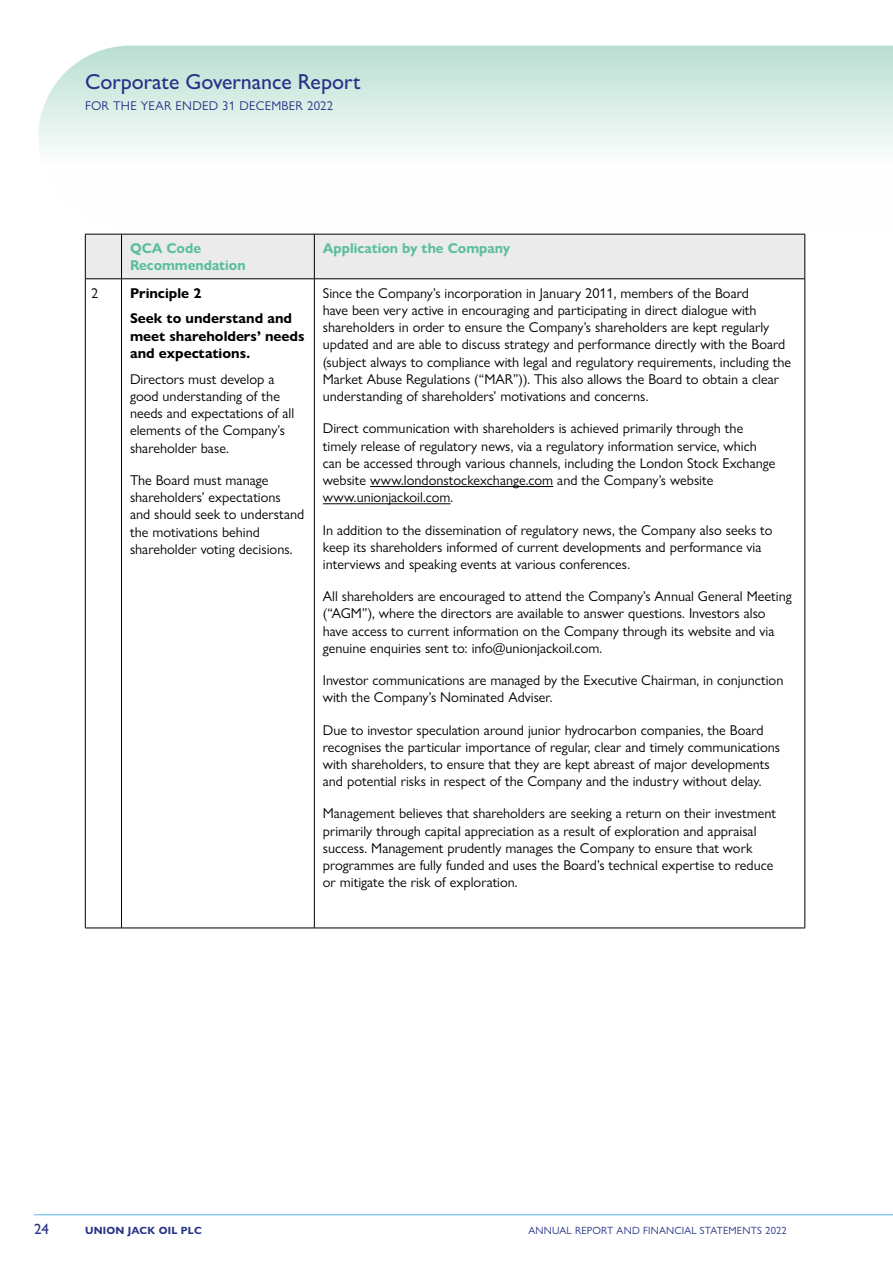
<style>
.page{position:relative;width:893px;height:1263px;background:#fff}
.page>*{position:absolute;margin:0;border:0;box-sizing:border-box;transform-origin:0 0}
.t1{font:500 21.75px "Gill Sans Nova";color:#263286}
.t2{font:500 15px "Gill Sans Nova";color:#263286}
.t3{font:14.25px/17.2px "Gill Sans Nova";color:#000}
.t4{font:700 14.25px/25.8px "Gill Sans Nova";color:#000}
.t5{font:700 14.25px/17.2px "Gill Sans Nova";color:#5abe9d}
.t6{font:12.75px "Gill Sans Nova";letter-spacing:.02em;color:#263286}
.t7{font:10.5px "Gill Sans Nova";letter-spacing:.02em;color:#263286}
.t8{font:700 10.5px "Gill Sans Nova";letter-spacing:.02em;color:#263286}
</style>
<div class="page">
<svg style="left:38px;top:46px;width:855px;height:105px;background:#d7ece5"></svg>
<hr style="left:34px;top:1214px;width:859px;height:1px;background:#58b6e7">
<div style="left:86px;top:235px;width:719px;height:44px;background:#ebebec"></div>
<hr style="left:85px;top:234px;width:36px;height:1px;background:#000">
<hr style="left:85px;top:234px;width:1px;height:45px;background:#000">
<hr style="left:122px;top:234px;width:192px;height:1px;background:#000">
<hr style="left:121px;top:234px;width:1px;height:45px;background:#000">
<hr style="left:314px;top:234px;width:491px;height:1px;background:#000">
<hr style="left:314px;top:234px;width:1px;height:45px;background:#000">
<hr style="left:805px;top:234px;width:1px;height:45px;background:#000">
<hr style="left:85px;top:279px;width:36px;height:1px;background:#000">
<hr style="left:122px;top:279px;width:192px;height:1px;background:#000">
<hr style="left:314px;top:279px;width:491px;height:1px;background:#000">
<hr style="left:85px;top:279px;width:1px;height:649px;background:#000">
<hr style="left:121px;top:279px;width:1px;height:649px;background:#000">
<hr style="left:314px;top:279px;width:1px;height:649px;background:#000">
<hr style="left:805px;top:279px;width:1px;height:649px;background:#000">
<hr style="left:85px;top:928px;width:36px;height:1px;background:#000">
<hr style="left:122px;top:928px;width:192px;height:1px;background:#000">
<hr style="left:314px;top:928px;width:491px;height:1px;background:#000">
<hr style="left:370px;top:486px;width:183px;height:1px;background:#000">
<hr style="left:323px;top:503px;width:127px;height:1px;background:#000">
<h1 class="t1" style="left:85px;top:69px;width:277px">Corporate Governance Report</h1>
<p class="t6" style="left:85px;top:98px;width:250px">FOR THE YEAR ENDED 31 DECEMBER 2022</p>
<p class="t5" style="left:130px;top:240px;width:117px">QCA Code<br>Recommendation</p>
<p class="t5" style="left:323px;top:240px;width:189px">Application by the Company</p>
<p class="t3" style="left:91px;top:284px;width:9px">2</p>
<p class="t4" style="left:130px;top:280px;width:164px">Principle 2<br>Seek to understand and</p>
<p class="t4" style="left:130px;top:327px;width:176px;line-height:17.2px">meet shareholders’ needs and expectations.</p>
<p class="t3" style="left:130px;top:370px;width:166px">Directors must develop a good understanding of the needs and expectations of all elements of the Company’s shareholder base.</p>
<p class="t3" style="left:130px;top:471px;width:176px">The Board must manage shareholders’ expectations and should seek to understand the motivations behind shareholder voting decisions.</p>
<p class="t3" style="left:323px;top:284px;width:470px">Since the Company’s incorporation in January 2011, members of the Board<br>have been very active in encouraging and participating in direct dialogue with shareholders in order to ensure the Company’s shareholders are kept regularly updated and are able to discuss strategy and performance directly with the Board (subject always to compliance with legal and regulatory requirements, including the Market Abuse Regulations (“MAR”)). This also allows the Board to obtain a clear understanding of shareholders’ motivations and concerns.</p>
<p class="t3" style="left:323px;top:420px;width:454px">Direct communication with shareholders is achieved primarily through the timely release of regulatory news, via a regulatory information service, which can be accessed through various channels, including the London Stock Exchange website www.londonstockexchange.com and the Company’s website www.unionjackoil.com.</p>
<p class="t3" style="left:323px;top:521px;width:451px">In addition to the dissemination of regulatory news, the Company also seeks to keep its shareholders informed of current developments and performance via interviews and speaking events at various conferences.</p>
<p class="t3" style="left:323px;top:588px;width:470px">All shareholders are encouraged to attend the Company’s Annual General Meeting (“AGM”), where the directors are available to answer questions. Investors also have access to current information on the Company through its website and via genuine enquiries sent to: info@unionjackoil.com.</p>
<p class="t3" style="left:323px;top:671px;width:462px">Investor communications are managed by the Executive Chairman, in conjunction with the Company’s Nominated Adviser.</p>
<p class="t3" style="left:323px;top:721px;width:459px">Due to investor speculation around junior hydrocarbon companies, the Board recognises the particular importance of regular, clear and timely communications with shareholders, to ensure that they are kept abreast of major developments and potential risks in respect of the Company and the industry without delay.</p>
<p class="t3" style="left:323px;top:805px;width:455px">Management believes that shareholders are seeking a return on their investment primarily through capital appreciation as a result of exploration and appraisal success. Management prudently manages the Company to ensure that work programmes are fully funded and uses the Board’s technical expertise to reduce or mitigate the risk of exploration.</p>
<p class="t2" style="left:34px;top:1220px;width:16px">24</p>
<p class="t8" style="left:85px;top:1224px;width:118px">UNION JACK OIL PLC</p>
<p class="t7" style="left:528px;top:1224px;width:260px">ANNUAL REPORT AND FINANCIAL STATEMENTS 2022</p>
</div>
